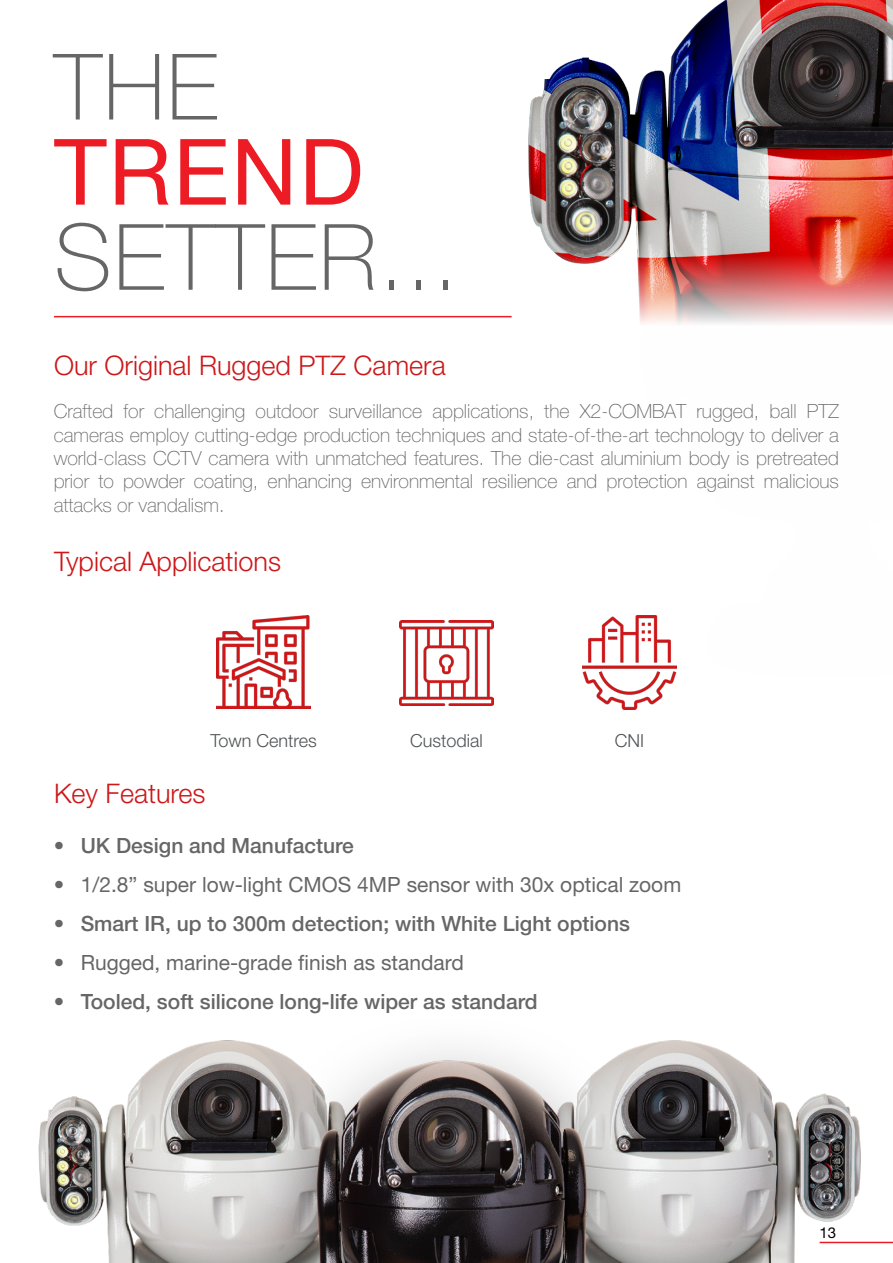
<style>
.page{position:relative;width:893px;height:1263px;background:#fff}
.page>*{position:absolute;margin:0;border:0;box-sizing:border-box;transform-origin:0 0}
.t1{font:100 91.65px "Helvetica Neue LT Std";letter-spacing:.02em;color:#666}
.t2{font:91.65px "Helvetica Neue LT Std";letter-spacing:.02em;color:#ed1c24}
.t3{font:300 27px "Helvetica Neue LT Std";color:#cd1719}
.t4{font:500 21px "Helvetica Neue LT Std";color:#666}
.t5{font:21px "Helvetica Neue LT Std";color:#666}
.t6{font:100 19.5px/23.4px "Helvetica Neue LT Std";color:#666;text-align:justify}
.t7{font:300 18px "Helvetica Neue LT Std";color:#505355}
.t8{font:15px "Helvetica Neue LT Std";color:#000}
</style>
<div class="page">
<img style="left:38px;top:1040px;width:855px;height:223px">
<img style="left:372px;top:0;width:521px;height:706px">
<hr style="left:820px;top:1242px;width:73px;height:1px;background:#ed1c24">
<hr style="left:54px;top:316px;width:458px;height:1px;background:#ed1c24">
<img style="left:216px;top:615px;width:95px;height:93px">
<img style="left:399px;top:620px;width:95px;height:85px">
<img style="left:582px;top:615px;width:95px;height:95px">
<h1 class="t1" style="left:54px;top:35px;width:166px">THE</h1>
<h1 class="t2" style="left:54px;top:115px;width:311px">TREND</h1>
<h1 class="t1" style="left:54px;top:205px;width:406px">SETTER...</h1>
<h2 class="t3" style="left:54px;top:349px;width:393px">Our Original Rugged PTZ Camera</h2>
<p class="t6" style="left:54px;top:399px;width:787px">Crafted for challenging outdoor surveillance applications, the X2-COMBAT rugged, ball PTZ cameras employ cutting-edge production techniques and state-of-the-art technology to deliver a world-class CCTV camera with unmatched features. The die-cast aluminium body is pretreated prior to powder coating, enhancing environmental resilience and protection against malicious attacks or vandalism.</p>
<h2 class="t3" style="left:54px;top:545px;width:229px">Typical Applications</h2>
<p class="t7" style="left:210px;top:730px;width:108px">Town Centres</p>
<p class="t7" style="left:410px;top:730px;width:74px">Custodial</p>
<p class="t7" style="left:615px;top:730px;width:31px">CNI</p>
<h2 class="t3" style="left:54px;top:777px;width:153px">Key Features</h2>
<p class="t4" style="left:54px;top:833px;width:302px">• UK Design and Manufacture</p>
<p class="t5" style="left:54px;top:871px;width:629px">• 1/2.8” super low-light CMOS 4MP sensor with 30x optical zoom</p>
<p class="t4" style="left:54px;top:911px;width:578px">• Smart IR, up to 300m detection; with White Light options</p>
<p class="t5" style="left:54px;top:949px;width:412px">• Rugged, marine-grade finish as standard</p>
<p class="t4" style="left:54px;top:989px;width:485px">• Tooled, soft silicone long-life wiper as standard</p>
<p class="t8" style="left:820px;top:1223px;width:18px">13</p>
</div>
